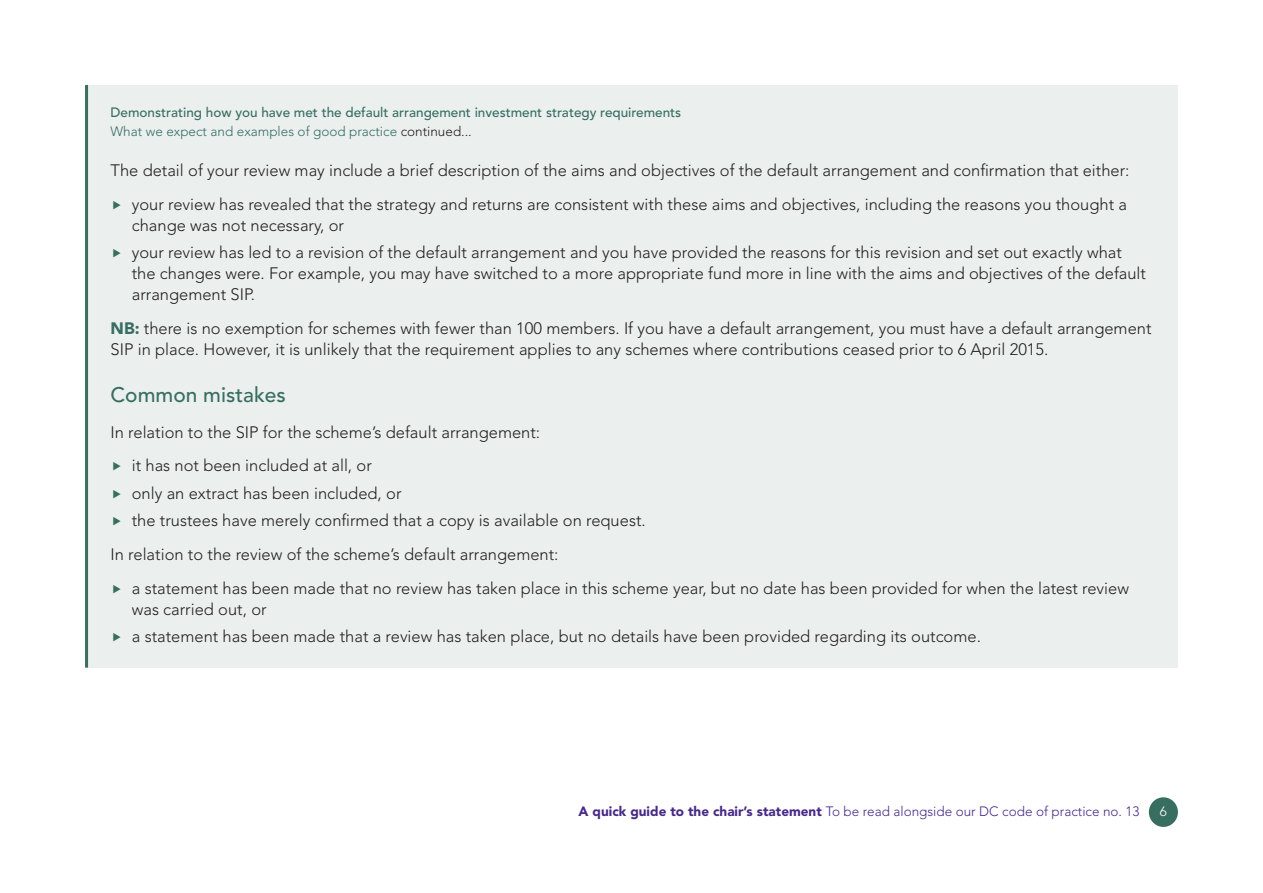
<style>
.page{position:relative;width:1263px;height:893px;background:#fff}
.page>*{position:absolute;margin:0;border:0;box-sizing:border-box;transform-origin:0 0}
.t1{font:500 20.85px "Avenir LT Std";color:#376e60}
.t2{font:300 16.5px/33.8px "Avenir LT Std";color:#231f20}
.t3{font:500 13.5px/19.5px "Avenir LT Std";color:#376e60}
.t4{font:300 13.5px "Avenir LT Std";color:#482a87}
.t5{font:300 13.5px "Avenir LT Std";color:#fff}
.s1{font-weight:300}
.s2{font-weight:300;color:#231f20}
.s3{font-weight:900;color:#376e60}
.s4{font-weight:900}
</style>
<div class="page">
<div style="left:1149px;top:797px;width:29px;height:30px;background:#376e60;border-radius:50%"></div>
<div style="left:87px;top:85px;width:1091px;height:583px;background:#ebf0ef"></div>
<hr style="left:85px;top:85px;width:3px;height:583px;background:#376e60">
<p class="t3" style="left:111px;top:102px;width:572px">Demonstrating how you have met the default arrangement investment strategy requirements<br><span class="s1">What we expect and examples of good practice</span> <span class="s2">continued...</span></p>
<p class="t2" style="left:111px;top:154px;width:1020px;text-align:right">The detail of your review may include a brief description of the aims and objectives of the default arrangement and confirmation that either: your review has revealed that the strategy and returns are consistent with these aims and objectives, including the reasons you thought a</p>
<p class="t2" style="left:132px;top:212px;width:992px;line-height:27.3px">change was not necessary, or<br>your review has led to a revision of the default arrangement and you have provided the reasons for this revision and set out exactly what</p>
<p class="t2" style="left:132px;top:263px;width:1016px;line-height:21px">the changes were. For example, you may have switched to a more appropriate fund more in line with the aims and objectives of the default arrangement SIP.</p>
<p class="t2" style="left:111px;top:318px;width:1042px;line-height:21px"><span class="s3">NB:</span> there is no exemption for schemes with fewer than 100 members. If you have a default arrangement, you must have a default arrangement<br>SIP in place. However, it is unlikely that the requirement applies to any schemes where contributions ceased prior to 6 April 2015.</p>
<p class="t1" style="left:111px;top:382px;width:177px">Common mistakes</p>
<p class="t2" style="left:132px;top:415px;width:410px;text-indent:-21px">In relation to the SIP for the scheme’s default arrangement: it has not been included at all, or</p>
<p class="t2" style="left:132px;top:479px;width:515px;line-height:27.5px">only an extract has been included, or<br>the trustees have merely confirmed that a copy is available on request.</p>
<p class="t2" style="left:132px;top:537px;width:999px;text-indent:-21px">In relation to the review of the scheme’s default arrangement:<br>a statement has been made that no review has taken place in this scheme year, but no date has been provided for when the latest review</p>
<p class="t2" style="left:132px;top:595px;width:851px;line-height:27.3px">was carried out, or<br>a statement has been made that a review has taken place, but no details have been provided regarding its outcome.</p>
<p class="t4" style="left:579px;top:803px;width:562px"><span class="s4">A quick guide to the chair’s statement</span> To be read alongside our DC code of practice no. 13</p>
<p class="t5" style="left:1160px;top:804px;width:9px">6</p>
</div>
